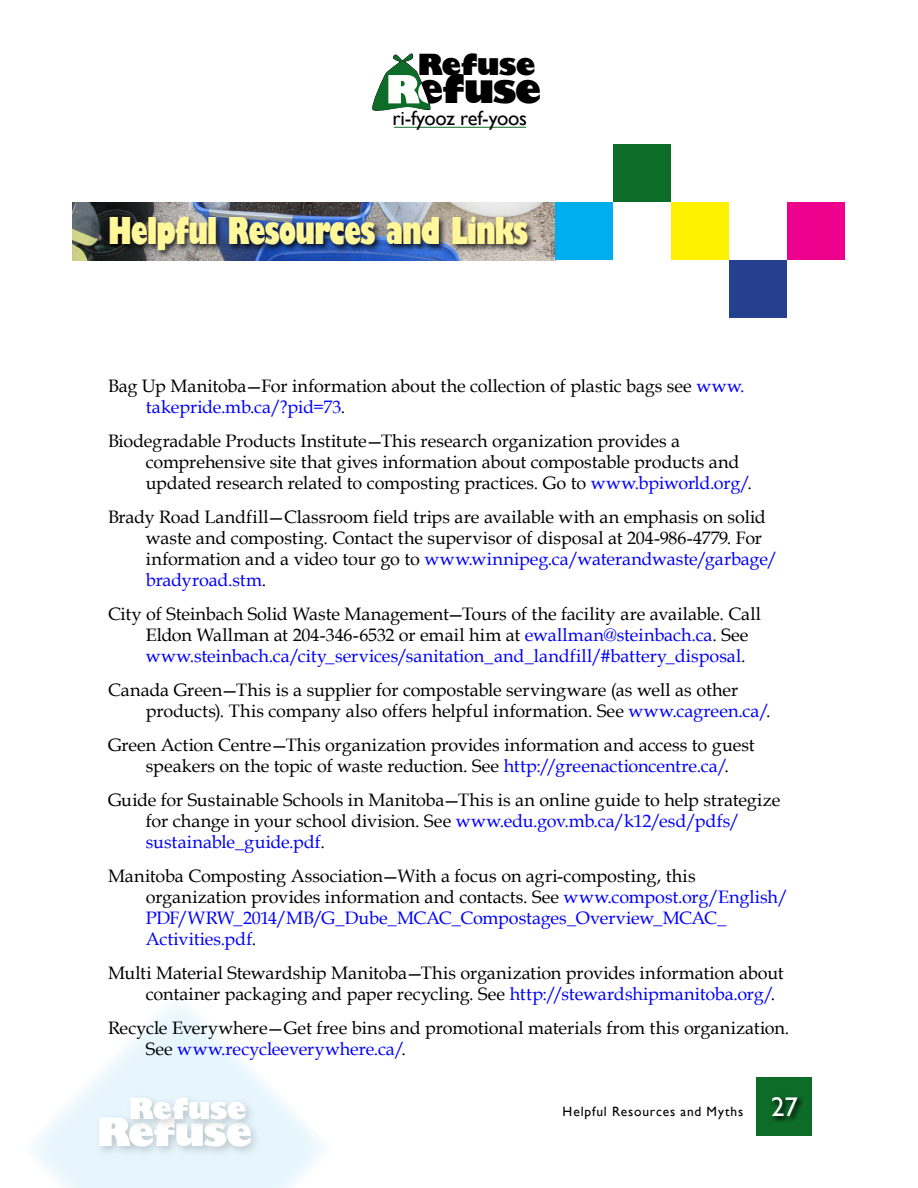
<style>
.page{position:relative;width:918px;height:1188px;background:#fff}
.page>*{position:absolute;margin:0;border:0;box-sizing:border-box;transform-origin:0 0}
.t1{font:800 38.1px "Gill Sans";letter-spacing:-.04em;color:#000}
.t2{font:800 38.1px "Gill Sans";letter-spacing:-.04em;color:#fff}
.t3{font:800 condensed 36px "Gill Sans";letter-spacing:-.025em;color:#fff799}
.t4{font:800 28.35px "Gill Sans";letter-spacing:-.025em;color:#000}
.t5{font:800 28.35px "Gill Sans";letter-spacing:-.025em;color:#fff}
.t6{font:20.4px "Gill Sans";letter-spacing:-.01em;color:#000}
.y_References{font:18px/21px "Book Antiqua";letter-spacing:-.005em;color:#000}
.t7{font:13.5px "Gill Sans";letter-spacing:.065em;color:#000}
.s1{color:#0000fa}
.s2{font-size:27px;color:#fff}
</style>
<div class="page">
<hr style="left:394px;top:127px;width:132px;height:1px;background:#0e6c29">
<svg style="left:372px;top:53px;width:59px;height:58px"></svg>
<div style="left:757px;top:1078px;width:55px;height:58px;background:#0e6c29"></div>
<svg style="left:773px;top:1096px;width:30px;height:26px"></svg>
<img style="left:73px;top:202px;width:482px;height:58px">
<div style="left:555px;top:202px;width:58px;height:58px;background:#00aeef"></div>
<div style="left:614px;top:144px;width:57px;height:58px;background:#0e6c29"></div>
<div style="left:671px;top:202px;width:58px;height:58px;background:#fff200"></div>
<div style="left:729px;top:260px;width:58px;height:58px;background:#25408f"></div>
<div style="left:788px;top:202px;width:57px;height:58px;background:#ec008c"></div>
<svg style="left:34px;top:1004px;width:288px;height:184px"></svg>
<div style="left:94px;top:1112px;width:168px;height:46px;background:#000;opacity:.2"></div>
<div style="left:126px;top:1093px;width:131px;height:37px;background:#000;opacity:.2"></div>
<div style="left:107px;top:215px;width:429px;height:43px;background:#000;opacity:.75"></div>
<h3 class="t4" style="left:418px;top:47px;width:120px">Refuse</h3>
<h1 class="t1" style="left:386px;top:65px;width:157px">Refuse</h1>
<p class="t6" style="left:393px;top:106px;width:136px">ri-fyooz ref-yoos</p>
<p class="t3" style="left:108px;top:209px;width:422px">Helpful Resources and Links</p>
<p class="y_References" style="left:146px;top:375px;width:601px;text-indent:-38px">Bag Up Manitoba—For information about the collection of plastic bags see <span class="s1">www. takepride.mb.ca/?pid=73</span>.</p>
<p class="y_References" style="left:146px;top:430px;width:608px;text-indent:-38px">Biodegradable Products Institute—This research organization provides a comprehensive site that gives information about compostable products and updated research related to composting practices. Go to <span class="s1">www.bpiworld.org/</span>.</p>
<p class="y_References" style="left:146px;top:506px;width:633px;text-indent:-38px">Brady Road Landfill—Classroom field trips are available with an emphasis on solid waste and composting. Contact the supervisor of disposal at 204-986-4779. For information and a video tour go to <span class="s1">www.winnipeg.ca/waterandwaste/garbage/ bradyroad.stm</span>.</p>
<p class="y_References" style="left:146px;top:603px;width:617px;text-indent:-38px">City of Steinbach Solid Waste Management—Tours of the facility are available. Call<br>Eldon Wallman at 204-346-6532 or email him at <span class="s1">ewallman@steinbach.ca</span>. See <span class="s1">www.steinbach.ca/city_services/sanitation_and_landfill/#battery_disposal</span>.</p>
<p class="y_References" style="left:146px;top:679px;width:626px;text-indent:-38px">Canada Green—This is a supplier for compostable servingware (as well as other products). This company also offers helpful information. See <span class="s1">www.cagreen.ca/</span>.</p>
<p class="y_References" style="left:146px;top:734px;width:611px;text-indent:-38px">Green Action Centre—This organization provides information and access to guest speakers on the topic of waste reduction. See <span class="s1">http://greenactioncentre.ca/</span>.</p>
<p class="y_References" style="left:146px;top:789px;width:636px;text-indent:-38px">Guide for Sustainable Schools in Manitoba—This is an online guide to help strategize for change in your school division. See <span class="s1">www.edu.gov.mb.ca/k12/esd/pdfs/ sustainable_guide.pdf</span>.</p>
<p class="y_References" style="left:146px;top:865px;width:644px;text-indent:-38px">Manitoba Composting Association—With a focus on agri-composting, this organization provides information and contacts. See <span class="s1">www.compost.org/English/ PDF/WRW_2014/MB/G_Dube_MCAC_Compostages_Overview_MCAC_ Activities.pdf</span>.</p>
<p class="y_References" style="left:146px;top:962px;width:639px;text-indent:-38px">Multi Material Stewardship Manitoba—This organization provides information about container packaging and paper recycling. See <span class="s1">http://stewardshipmanitoba.org/</span>.</p>
<p class="y_References" style="left:146px;top:1017px;width:645px;text-indent:-38px">Recycle Everywhere—Get free bins and promotional materials from this organization.<br>See <span class="s1">www.recycleeverywhere.ca/</span>.</p>
<h3 class="t5" style="left:129px;top:1091px;width:120px">Refuse</h3>
<h1 class="t2" style="left:97px;top:1108px;width:157px">Refuse</h1>
<p class="t7" style="left:563px;top:1104px;width:237px">Helpful Resources and Myths <span class="s2">27</span></p>
</div>
